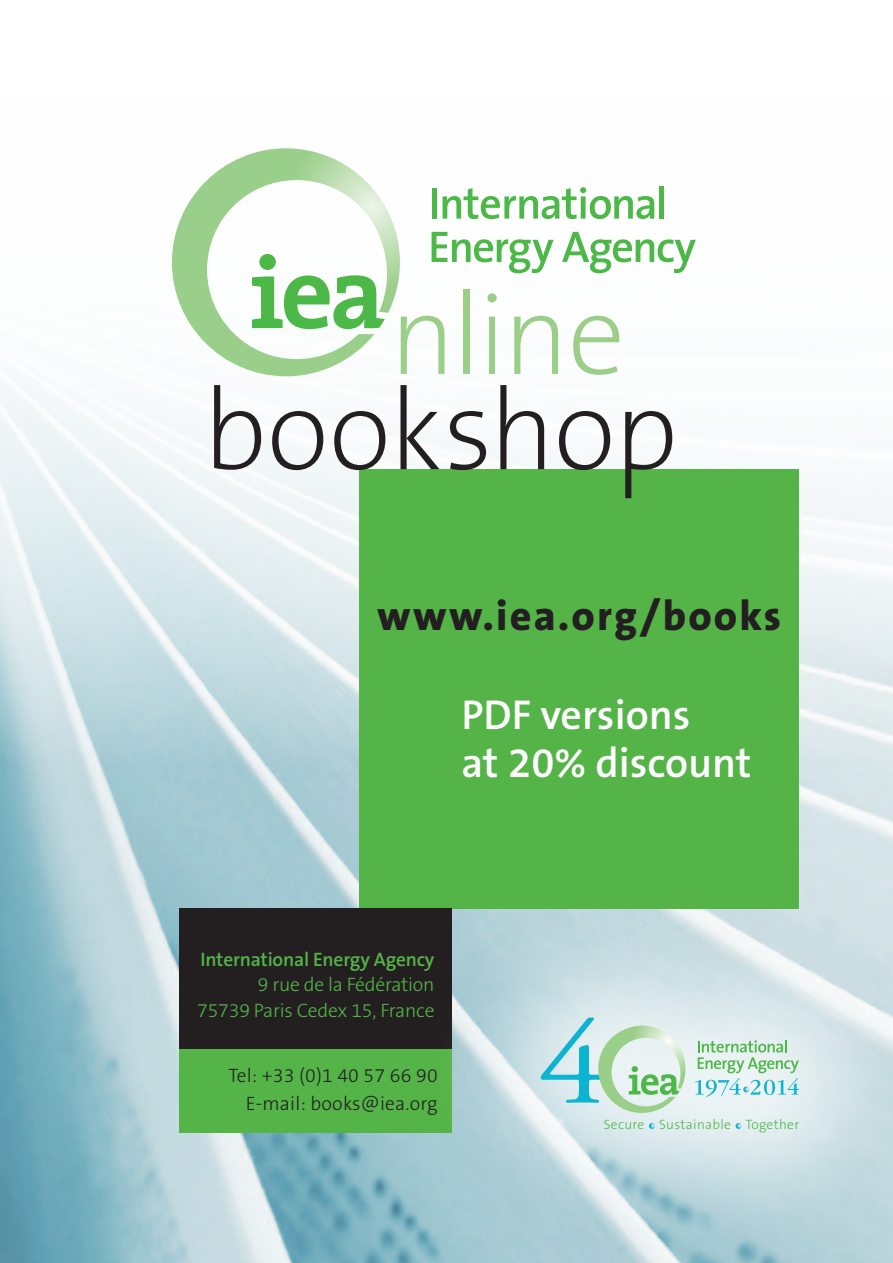
<style>
.page{position:relative;width:893px;height:1263px;background:#fff}
.page>*{position:absolute;margin:0;border:0;box-sizing:border-box;transform-origin:0 0}
.t1{font:200 115.2px "The Sans B2";letter-spacing:-.015em;color:#231f20}
.t2{font:200 115.2px "The Sans B2";letter-spacing:-.035em;color:#9bce89}
.t3{font:600 42px/48px "The Sans B6";color:#fff}
.t4{font:800 42px "The Sans B8";letter-spacing:.05em;color:#231f20}
.t5{font:300 19.5px/25.5px "The Sans B3";letter-spacing:-.01em;color:#54b447;text-align:right}
.t6{font:300 19.5px/28.3px "The Sans B3";letter-spacing:.01em;color:#231f20;text-align:right}
.t7{font:600 19.5px "The Sans B6";letter-spacing:-.01em;color:#54b447}
.t8{font:300 13.65px "The Sans B3";letter-spacing:.02em;color:#4cb848}
</style>
<div class="page">
<img style="left:0;top:764px;width:893px;height:499px">
<svg style="left:0;top:188px;width:893px;height:576px"></svg>
<div style="left:359px;top:469px;width:440px;height:440px;background:#54b447"></div>
<svg style="left:172px;top:148px;width:228px;height:228px"></svg>
<svg style="left:252px;top:254px;width:133px;height:75px"></svg>
<hr style="left:432px;top:189px;width:4px;height:30px;background:#4cb848">
<svg style="left:443px;top:187px;width:211px;height:32px"></svg>
<div style="left:659px;top:186px;width:5px;height:33px;background:#4cb848"></div>
<svg style="left:432px;top:232px;width:122px;height:41px"></svg>
<svg style="left:562px;top:232px;width:134px;height:41px"></svg>
<div style="left:179px;top:1049px;width:273px;height:84px;background:#54b447"></div>
<div style="left:179px;top:909px;width:273px;height:140px;background:#231f20"></div>
<div style="left:412px;top:889px;width:481px;height:351px;background:#fff;opacity:.75"></div>
<svg style="left:695px;top:1040px;width:104px;height:57px;background:#c2e4d7"></svg>
<svg style="left:736px;top:1123px;width:5px;height:6px"></svg>
<svg style="left:649px;top:1123px;width:6px;height:6px"></svg>
<svg style="left:541px;top:1017px;width:144px;height:96px;background:#bee1d8"></svg>
<h1 class="t2" style="left:389px;top:273px;width:238px">nline</h1>
<h1 class="t1" style="left:203px;top:368px;width:477px">bookshop</h1>
<h2 class="t4" style="left:377px;top:593px;width:406px">www.iea.org/books</h2>
<h2 class="t3" style="left:461px;top:692px;width:292px">PDF versions<br>at 20% discount</h2>
<p class="t7" style="left:200px;top:949px;width:236px">International Energy Agency</p>
<p class="t5" style="left:197px;top:972px;width:239px">9 rue de la Fédération<br>75739 Paris Cedex 15, France</p>
<p class="t6" style="left:228px;top:1062px;width:211px">Tel: +33 (0)1 40 57 66 90<br>E-mail: books@iea.org</p>
<p class="t8" style="left:604px;top:1117px;width:197px">Secure Sustainable Together</p>
</div>
